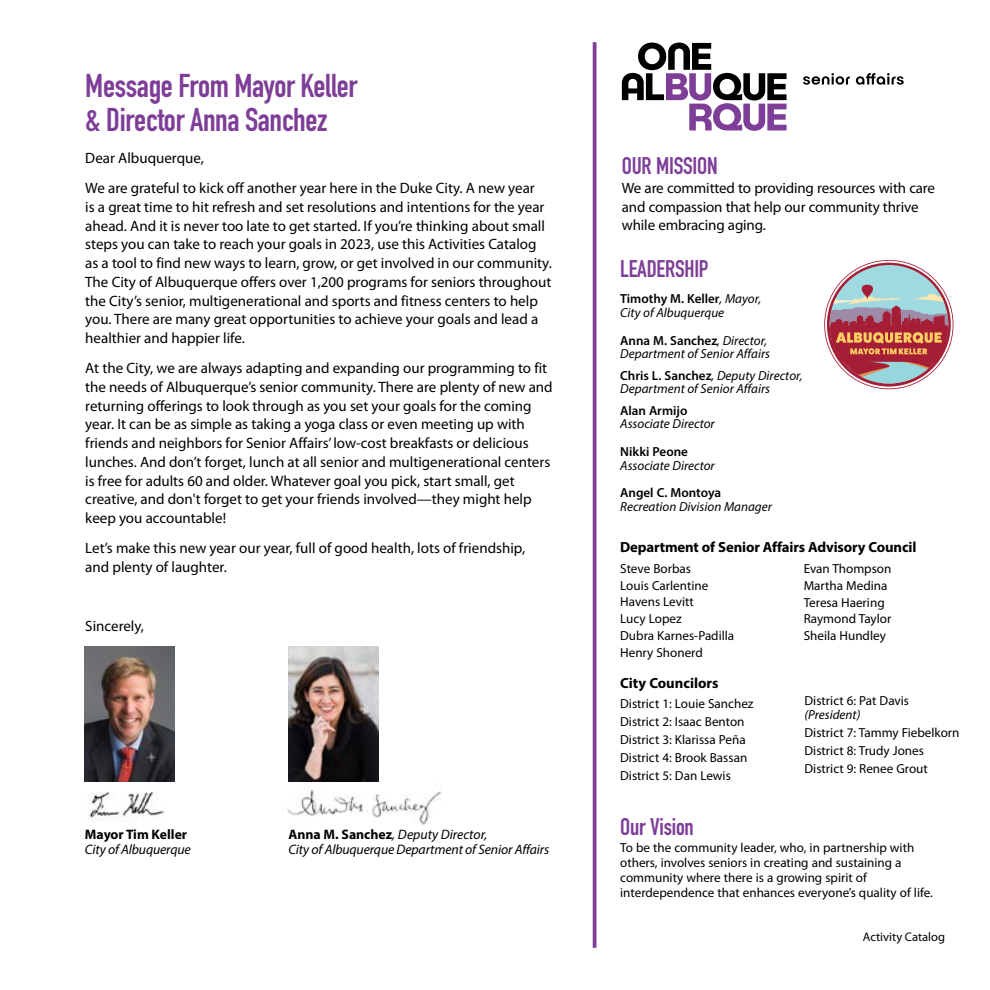
<style>
.page{position:relative;width:990px;height:990px;background:#fff}
.page>*{position:absolute;margin:0;border:0;box-sizing:border-box;transform-origin:0 0}
.t1{font:700 32.5px/33.8px "DIN Condensed";letter-spacing:-.01em;color:#7e3e97}
.t2{font:700 23.75px "DIN Condensed";letter-spacing:-.01em;color:#7e3e97}
.t3{font:15px/18.8px "Myriad Pro";color:#000}
.t4{font:700 14.75px "Myriad Pro";letter-spacing:-.01em;color:#000}
.t5{font:italic 13.75px/15px "Myriad Pro";letter-spacing:-.01em;color:#000}
.t6{font:700 13.75px "Myriad Pro";color:#000}
.t7{font:13.12px/16.9px "Myriad Pro";color:#000}
.t8{font:italic 13.12px/13.8px "Myriad Pro";color:#000}
.t9{font:600 13.12px "Myriad Pro";color:#000}
.t10{font:12.5px "Myriad Pro";color:#000}
.s1{font-weight:700;font-style:normal}
.s2{font-weight:600;font-style:normal}
</style>
<div class="page">
<hr style="left:593px;top:42px;width:3px;height:906px;background:#7e3e97">
<svg style="left:622px;top:43px;width:165px;height:88px"></svg>
<svg style="left:803px;top:73px;width:47px;height:12px"></svg>
<svg style="left:856px;top:73px;width:48px;height:12px"></svg>
<svg style="left:824px;top:260px;width:130px;height:129px"></svg>
<img style="left:85px;top:646px;width:90px;height:135px">
<img style="left:87px;top:791px;width:77px;height:31px">
<img style="left:288px;top:646px;width:90px;height:135px">
<img style="left:287px;top:789px;width:154px;height:36px">
<h1 class="t1" style="left:85px;top:69px;width:274px">Message From Mayor Keller &amp; Director Anna Sanchez</h1>
<p class="t3" style="left:85px;top:143px;width:451px;line-height:30px">Dear Albuquerque,<br>We are grateful to kick off another year here in the Duke City. A new year</p>
<p class="t3" style="left:85px;top:198px;width:468px">is a great time to hit refresh and set resolutions and intentions for the year ahead. And it is never too late to get started. If you’re thinking about small steps you can take to reach your goals in 2023, use this Activities Catalog as a tool to find new ways to learn, grow, or get involved in our community.<br>The City of Albuquerque offers over 1,200 programs for seniors throughout the City’s senior, multigenerational and sports and fitness centers to help you. There are many great opportunities to achieve your goals and lead a healthier and happier life.</p>
<p class="t3" style="left:85px;top:359px;width:469px">At the City, we are always adapting and expanding our programming to fit the needs of Albuquerque’s senior community. There are plenty of new and returning offerings to look through as you set your goals for the coming year. It can be as simple as taking a yoga class or even meeting up with friends and neighbors for Senior Affairs’ low-cost breakfasts or delicious lunches. And don’t forget, lunch at all senior and multigenerational centers is free for adults 60 and older. Whatever goal you pick, start small, get creative, and don't forget to get your friends involved—they might help keep you accountable!</p>
<p class="t3" style="left:85px;top:539px;width:441px">Let’s make this new year our year, full of good health, lots of friendship, and plenty of laughter.</p>
<p class="t3" style="left:85px;top:617px;width:60px">Sincerely,</p>
<p class="t6" style="left:85px;top:826px;width:104px">Mayor Tim Keller</p>
<p class="t5" style="left:85px;top:842px;width:107px">City of Albuquerque</p>
<p class="t5" style="left:288px;top:827px;width:262px"><span class="s1">Anna M. Sanchez</span>, Deputy Director,<br>City of Albuquerque Department of Senior Affairs</p>
<h2 class="t2" style="left:622px;top:150px;width:97px">OUR MISSION</h2>
<p class="t3" style="left:622px;top:179px;width:315px">We are committed to providing resources with care and compassion that help our community thrive while embracing aging.</p>
<h2 class="t2" style="left:620px;top:253px;width:90px">LEADERSHIP</h2>
<p class="t8" style="left:620px;top:292px;width:142px"><span class="s2">Timothy M. Keller</span>, Mayor,<br>City of Albuquerque</p>
<p class="t8" style="left:620px;top:333px;width:151px"><span class="s2">Anna M. Sanchez</span>, Director,<br>Department of Senior Affairs</p>
<p class="t8" style="left:620px;top:368px;width:184px"><span class="s2">Chris L. Sanchez</span>, Deputy Director,<br>Department of Senior Affairs</p>
<p class="t9" style="left:620px;top:402px;width:69px">Alan Armijo</p>
<p class="t8" style="left:620px;top:417px;width:96px">Associate Director</p>
<p class="t9" style="left:620px;top:443px;width:69px">Nikki Peone</p>
<p class="t8" style="left:620px;top:458px;width:96px">Associate Director</p>
<p class="t9" style="left:620px;top:484px;width:102px">Angel C. Montoya</p>
<p class="t8" style="left:620px;top:499px;width:153px">Recreation Division Manager</p>
<p class="t4" style="left:620px;top:538px;width:298px">Department of Senior Affairs Advisory Council</p>
<p class="t7" style="left:620px;top:560px;width:116px">Steve Borbas<br>Louis Carlentine<br>Havens Levitt<br>Lucy Lopez<br>Dubra Karnes-Padilla<br>Henry Shonerd</p>
<p class="t7" style="left:804px;top:560px;width:89px">Evan Thompson<br>Martha Medina<br>Teresa Haering<br>Raymond Taylor<br>Sheila Hundley</p>
<p class="t4" style="left:620px;top:673px;width:100px">City Councilors</p>
<p class="t7" style="left:620px;top:695px;width:135px;line-height:18.1px">District 1: Louie Sanchez<br>District 2: Isaac Benton<br>District 3: Klarissa Peña<br>District 4: Brook Bassan<br>District 5: Dan Lewis</p>
<p class="t7" style="left:805px;top:692px;width:106px">District 6: Pat Davis</p>
<p class="t8" style="left:805px;top:707px;width:57px">(President)</p>
<p class="t7" style="left:805px;top:723px;width:156px;line-height:18.1px">District 7: Tammy Fiebelkorn<br>District 8: Trudy Jones<br>District 9: Renee Grout</p>
<h2 class="t2" style="left:620px;top:810px;width:75px">Our Vision</h2>
<p class="t7" style="left:620px;top:840px;width:314px;line-height:15px">To be the community leader, who, in partnership with others, involves seniors in creating and sustaining a community where there is a growing spirit of interdependence that enhances everyone’s quality of life.</p>
<p class="t10" style="left:863px;top:930px;width:84px">Activity Catalog</p>
</div>
